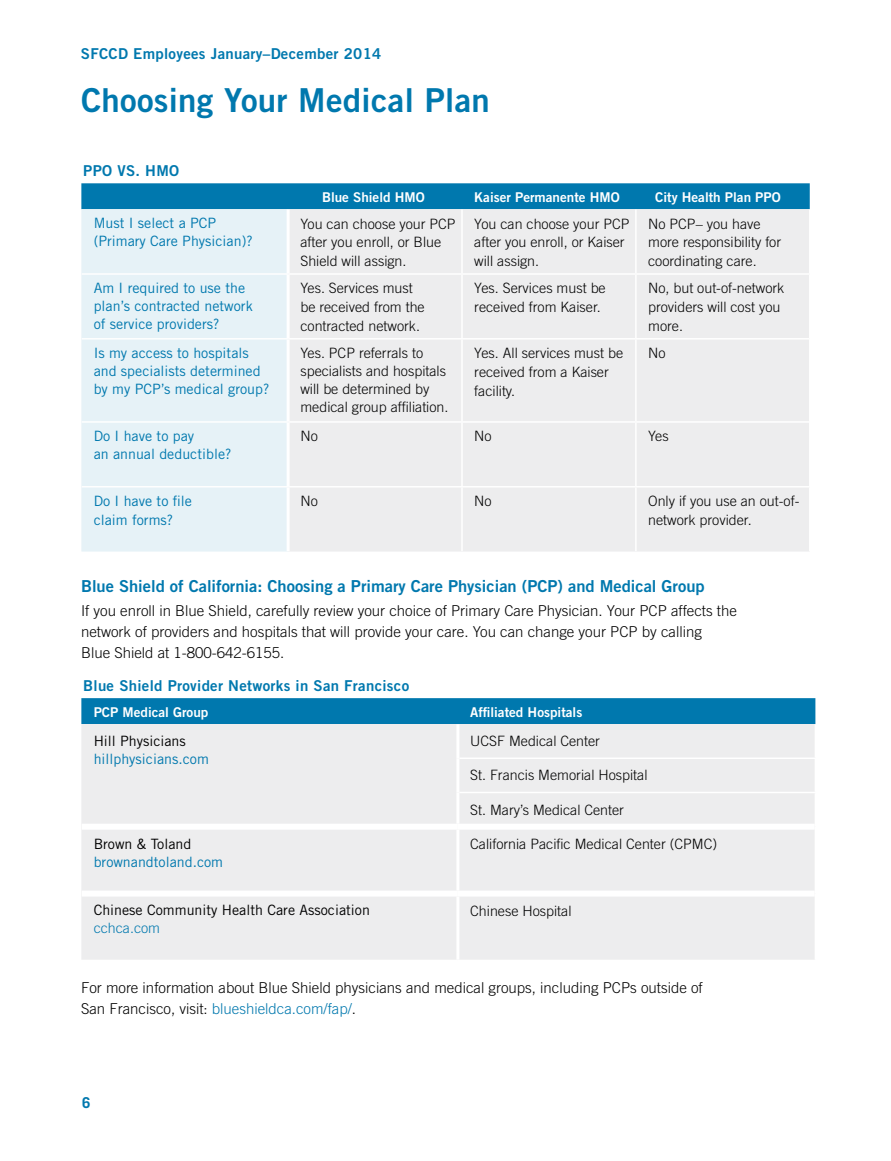
<style>
.page{position:relative;width:891px;height:1161px;background:#fff}
.page>*{position:absolute;margin:0;border:0;box-sizing:border-box;transform-origin:0 0}
.t1{font:33px "Trade Gothic Bold Two";letter-spacing:.01em;color:#0078ae}
.t2{font:16.5px "Trade Gothic Bold Two";color:#0078ae}
.t3{font:300 15px/21px "Trade Gothic";color:#000}
.t4{font:15px "Trade Gothic Bold Two";letter-spacing:.02em;color:#0078ae}
.t5{font:700 15px "Trade Gothic";color:#0078ae}
.t6{font:300 14.25px/18.8px "Trade Gothic";color:#000}
.t7{font:14.25px/18px "Trade Gothic";color:#0078ae}
.t8{font:14.25px "Trade Gothic";color:#000}
.t9{font:300 14.25px "Trade Gothic";color:#0078ae}
.t10{font:13.5px "Trade Gothic Bold Two";color:#fff}
.s1{color:#0078ae}
</style>
<div class="page">
<div style="left:81px;top:183px;width:729px;height:26px;background:#0078ae"></div>
<div style="left:81px;top:209px;width:207px;height:343px;background:#e6f2f7"></div>
<div style="left:288px;top:209px;width:522px;height:343px;background:#ededee"></div>
<hr style="left:636px;top:273px;width:175px;height:2px;background:#fff">
<hr style="left:636px;top:486px;width:175px;height:2px;background:#fff">
<hr style="left:636px;top:338px;width:173px;height:2px;background:#fff">
<hr style="left:636px;top:421px;width:173px;height:2px;background:#fff">
<hr style="left:287px;top:210px;width:3px;height:63px;background:#fff">
<hr style="left:287px;top:275px;width:3px;height:63px;background:#fff">
<hr style="left:287px;top:340px;width:3px;height:81px;background:#fff">
<hr style="left:287px;top:423px;width:3px;height:63px;background:#fff">
<hr style="left:287px;top:488px;width:3px;height:63px;background:#fff">
<hr style="left:82px;top:273px;width:206px;height:2px;background:#fff">
<hr style="left:82px;top:486px;width:206px;height:2px;background:#fff">
<hr style="left:82px;top:338px;width:206px;height:2px;background:#fff">
<hr style="left:82px;top:421px;width:206px;height:2px;background:#fff">
<hr style="left:809px;top:210px;width:2px;height:63px;background:#fff">
<hr style="left:288px;top:273px;width:174px;height:2px;background:#fff">
<hr style="left:809px;top:275px;width:2px;height:64px;background:#fff">
<hr style="left:809px;top:339px;width:2px;height:83px;background:#fff">
<hr style="left:809px;top:422px;width:2px;height:64px;background:#fff">
<hr style="left:288px;top:486px;width:174px;height:2px;background:#fff">
<hr style="left:809px;top:488px;width:2px;height:63px;background:#fff">
<hr style="left:288px;top:338px;width:174px;height:2px;background:#fff">
<hr style="left:288px;top:421px;width:174px;height:2px;background:#fff">
<hr style="left:461px;top:210px;width:2px;height:63px;background:#fff">
<hr style="left:635px;top:210px;width:2px;height:63px;background:#fff">
<hr style="left:462px;top:273px;width:174px;height:2px;background:#fff">
<hr style="left:461px;top:275px;width:2px;height:63px;background:#fff">
<hr style="left:635px;top:275px;width:2px;height:63px;background:#fff">
<hr style="left:461px;top:340px;width:2px;height:81px;background:#fff">
<hr style="left:635px;top:340px;width:2px;height:81px;background:#fff">
<hr style="left:461px;top:423px;width:2px;height:63px;background:#fff">
<hr style="left:635px;top:423px;width:2px;height:63px;background:#fff">
<hr style="left:462px;top:486px;width:174px;height:2px;background:#fff">
<hr style="left:461px;top:488px;width:2px;height:63px;background:#fff">
<hr style="left:635px;top:488px;width:2px;height:63px;background:#fff">
<hr style="left:462px;top:338px;width:174px;height:2px;background:#fff">
<hr style="left:462px;top:421px;width:174px;height:2px;background:#fff">
<div style="left:81px;top:698px;width:734px;height:26px;background:#0078ae"></div>
<div style="left:81px;top:724px;width:734px;height:236px;background:#ededee"></div>
<hr style="left:456px;top:724px;width:3px;height:34px;background:#fff">
<hr style="left:456px;top:758px;width:3px;height:34px;background:#fff">
<hr style="left:456px;top:792px;width:3px;height:32px;background:#fff">
<hr style="left:456px;top:830px;width:3px;height:61px;background:#fff">
<hr style="left:456px;top:897px;width:3px;height:63px;background:#fff">
<hr style="left:459px;top:758px;width:357px;height:1px;background:#fff">
<hr style="left:459px;top:792px;width:357px;height:1px;background:#fff">
<div style="left:82px;top:824px;width:376px;height:6px;background:#fff"></div>
<div style="left:458px;top:824px;width:357px;height:6px;background:#fff"></div>
<div style="left:82px;top:891px;width:376px;height:6px;background:#fff"></div>
<div style="left:458px;top:891px;width:357px;height:6px;background:#fff"></div>
<p class="t4" style="left:81px;top:45px;width:302px">SFCCD Employees January–December 2014</p>
<h1 class="t1" style="left:81px;top:80px;width:410px">Choosing Your Medical Plan</h1>
<p class="t4" style="left:83px;top:161px;width:97px">PPO VS. HMO</p>
<p class="t10" style="left:322px;top:189px;width:104px">Blue Shield HMO</p>
<p class="t10" style="left:474px;top:189px;width:147px">Kaiser Permanente HMO</p>
<p class="t10" style="left:655px;top:189px;width:127px">City Health Plan PPO</p>
<p class="t7" style="left:94px;top:214px;width:161px">Must I select a PCP (Primary Care Physician)?</p>
<p class="t6" style="left:300px;top:214px;width:157px">You can choose your PCP after you enroll, or Blue<br>Shield will assign.</p>
<p class="t6" style="left:474px;top:214px;width:157px">You can choose your PCP after you enroll, or Kaiser will assign.</p>
<p class="t6" style="left:648px;top:214px;width:134px">No PCP– you have more responsibility for coordinating care.</p>
<p class="t7" style="left:94px;top:279px;width:161px">Am I required to use the plan’s contracted network of service providers?</p>
<p class="t6" style="left:300px;top:279px;width:126px">Yes. Services must be received from the contracted network.</p>
<p class="t6" style="left:474px;top:279px;width:133px">Yes. Services must be received from Kaiser.</p>
<p class="t6" style="left:648px;top:279px;width:138px">No, but out-of-network providers will cost you more.</p>
<p class="t7" style="left:94px;top:344px;width:177px">Is my access to hospitals and specialists determined by my PCP’s medical group?</p>
<p class="t6" style="left:300px;top:344px;width:150px;line-height:18px">Yes. PCP referrals to specialists and hospitals will be determined by medical group affiliation.</p>
<p class="t6" style="left:474px;top:344px;width:150px">Yes. All services must be received from a Kaiser facility.</p>
<p class="t6" style="left:648px;top:344px;width:19px">No</p>
<p class="t7" style="left:94px;top:427px;width:139px">Do I have to pay<br>an annual deductible?</p>
<p class="t6" style="left:300px;top:427px;width:19px">No</p>
<p class="t6" style="left:474px;top:427px;width:19px">No</p>
<p class="t6" style="left:648px;top:427px;width:22px">Yes</p>
<p class="t7" style="left:94px;top:491px;width:100px;line-height:18.8px">Do I have to file claim forms?</p>
<p class="t6" style="left:300px;top:491px;width:19px">No</p>
<p class="t6" style="left:474px;top:491px;width:19px">No</p>
<p class="t6" style="left:648px;top:491px;width:153px">Only if you use an out-of&shy;network provider.</p>
<p class="t2" style="left:81px;top:576px;width:625px">Blue Shield of California: Choosing a Primary Care Physician (PCP) and Medical Group</p>
<p class="t3" style="left:81px;top:600px;width:657px">If you enroll in Blue Shield, carefully review your choice of Primary Care Physician. Your PCP affects the network of providers and hospitals that will provide your care. You can change your PCP by calling<br>Blue Shield at 1-800-642-6155.</p>
<p class="t4" style="left:83px;top:676px;width:327px">Blue Shield Provider Networks in San Francisco</p>
<p class="t10" style="left:94px;top:703px;width:116px">PCP Medical Group</p>
<p class="t10" style="left:470px;top:703px;width:114px">Affiliated Hospitals</p>
<p class="t8" style="left:94px;top:732px;width:94px">Hill Physicians</p>
<p class="t7" style="left:94px;top:750px;width:117px">hillphysicians.com</p>
<p class="t6" style="left:470px;top:731px;width:131px">UCSF Medical Center</p>
<p class="t6" style="left:470px;top:766px;width:179px">St. Francis Memorial Hospital</p>
<p class="t6" style="left:470px;top:800px;width:155px">St. Mary’s Medical Center</p>
<p class="t8" style="left:94px;top:835px;width:99px">Brown &amp; Toland</p>
<p class="t7" style="left:94px;top:852px;width:131px">brownandtoland.com</p>
<p class="t8" style="left:94px;top:902px;width:278px">Chinese Community Health Care Association</p>
<p class="t9" style="left:94px;top:920px;width:68px">cchca.com</p>
<p class="t6" style="left:470px;top:834px;width:248px">California Pacific Medical Center (CPMC)</p>
<p class="t6" style="left:470px;top:901px;width:103px">Chinese Hospital</p>
<p class="t3" style="left:81px;top:977px;width:623px">For more information about Blue Shield physicians and medical groups, including PCPs outside of<br>San Francisco, visit: <span class="s1">blueshieldca.com/fap/</span>.</p>
<p class="t5" style="left:82px;top:1093px;width:10px">6</p>
</div>
